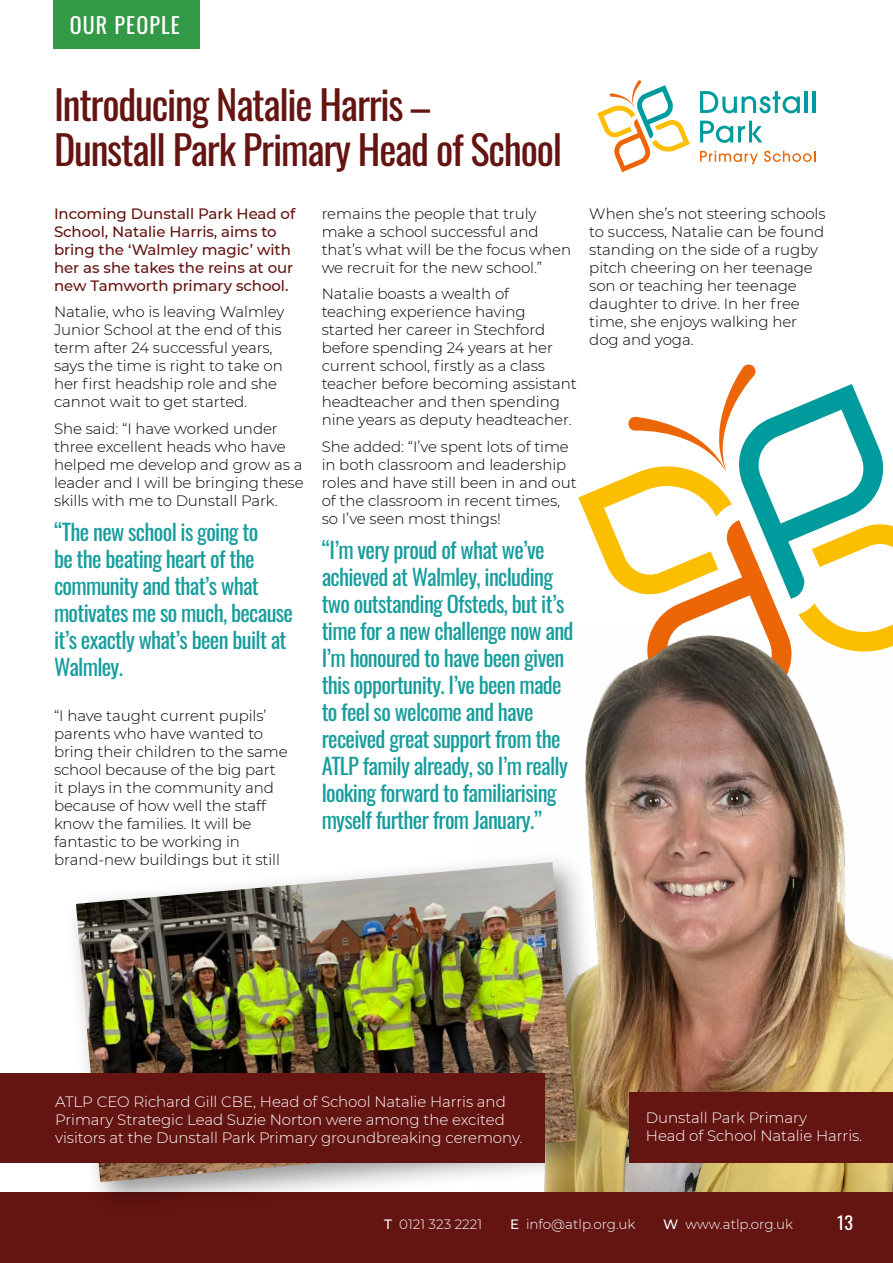
<style>
.page{position:relative;width:893px;height:1263px;background:#fff}
.page>*{position:absolute;margin:0;border:0;box-sizing:border-box;transform-origin:0 0}
.t1{font:40.5px/45px "Oswald";letter-spacing:-.03em;color:#641411}
.t2{font:22.5px/27px "Oswald";letter-spacing:-.03em;color:#179d9d}
.t3{font:22.05px "Oswald";letter-spacing:.05em;color:#fff}
.t4{font:18px "Oswald";color:#fff}
.t5{font:300 15px/18px "Montserrat";letter-spacing:-.005em;color:#000}
.t6{font:300 15px/18px "Montserrat";letter-spacing:-.005em;color:#fff}
.t7{font:500 15px/18px "Montserrat";letter-spacing:-.005em;color:#641411}
.t8{font:300 13.5px "Montserrat";color:#fff}
.s1{font-weight:500}
</style>
<div class="page">
<svg style="left:578px;top:364px;width:315px;height:260px"></svg>
<img style="left:585px;top:624px;width:308px;height:569px">
<div style="left:53px;top:0;width:147px;height:48px;background:#339946"></div>
<div style="left:0;top:1193px;width:893px;height:70px;background:#641411"></div>
<div style="left:629px;top:1092px;width:264px;height:70px;background:#641411"></div>
<svg style="left:700px;top:91px;width:100px;height:22px"></svg>
<hr style="left:805px;top:91px;width:3px;height:22px;background:#009c9d">
<hr style="left:812px;top:91px;width:3px;height:22px;background:#009c9d">
<svg style="left:700px;top:121px;width:62px;height:22px"></svg>
<svg style="left:700px;top:151px;width:58px;height:13px"></svg>
<svg style="left:764px;top:151px;width:51px;height:11px"></svg>
<svg style="left:597px;top:80px;width:93px;height:92px"></svg>
<div style="left:64px;top:850px;width:546px;height:365px;background:#000;opacity:.42"></div>
<img style="left:76px;top:862px;width:501px;height:320px">
<div style="left:0;top:1073px;width:544px;height:89px;background:#641411"></div>
<h3 class="t3" style="left:70px;top:5px;width:112px">OUR PEOPLE</h3>
<h1 class="t1" style="left:54px;top:78px;width:509px">Introducing Natalie Harris –<br>Dunstall Park Primary Head of School</h1>
<p class="t7" style="left:54px;top:204px;width:243px">Incoming Dunstall Park Head of<br>School, Natalie Harris, aims to bring the ‘Walmley magic’ with her as she takes the reins at our new Tamworth primary school.</p>
<p class="t5" style="left:54px;top:302px;width:232px">Natalie, who is leaving Walmley<br>Junior School at the end of this term after 24 successful years, says the time is right to take on her first headship role and she cannot wait to get started.</p>
<p class="t5" style="left:54px;top:419px;width:251px">She said: “I have worked under three excellent heads who have helped me develop and grow as a leader and I will be bringing these skills with me to Dunstall Park.</p>
<h2 class="t2" style="left:54px;top:516px;width:241px">“The new school is going to<br>be the beating heart of the community and that’s what motivates me so much, because it’s exactly what’s been built at<br>Walmley.</h2>
<p class="t5" style="left:54px;top:706px;width:235px">“I have taught current pupils’ parents who have wanted to bring their children to the same school because of the big part it plays in the community and because of how well the staff know the families. It will be fantastic to be working in brand-new buildings but it still</p>
<p class="t5" style="left:322px;top:204px;width:251px">remains the people that truly make a school successful and that’s what will be the focus when we recruit for the new school.”</p>
<p class="t5" style="left:322px;top:284px;width:257px">Natalie boasts a wealth of teaching experience having started her career in Stechford before spending 24 years at her current school, firstly as a class teacher before becoming assistant headteacher and then spending nine years as deputy headteacher.</p>
<p class="t5" style="left:322px;top:437px;width:257px">She added: “I’ve spent lots of time in both classroom and leadership roles and have still been in and out of the classroom in recent times, so I’ve seen most things!</p>
<p class="t2" style="left:322px;top:534px;width:253px">“I’m very proud of what we’ve achieved at Walmley, including two outstanding Ofsteds, but it’s time for a new challenge now and<br>I’m honoured to have been given this opportunity. I’ve been made to feel so welcome and have received great support from the<br>ATLP family already, so I’m really looking forward to familiarising myself further from January.”</p>
<p class="t5" style="left:589px;top:204px;width:238px">When she’s not steering schools to success, Natalie can be found standing on the side of a rugby pitch cheering on her teenage son or teaching her teenage daughter to drive. In her free time, she enjoys walking her dog and yoga.</p>
<p class="t6" style="left:55px;top:1092px;width:469px">ATLP CEO Richard Gill CBE, Head of School Natalie Harris and<br>Primary Strategic Lead Suzie Norton were among the excited visitors at the Dunstall Park Primary groundbreaking ceremony.</p>
<p class="t6" style="left:646px;top:1108px;width:218px">Dunstall Park Primary<br>Head of School Natalie Harris.</p>
<p class="t8" style="left:384px;top:1215px;width:99px"><span class="s1">T</span> 0121 323 2221</p>
<p class="t8" style="left:510px;top:1215px;width:127px"><span class="s1">E</span> info@atlp.org.uk</p>
<p class="t8" style="left:663px;top:1215px;width:131px"><span class="s1">W</span> www.atlp.org.uk</p>
<p class="t4" style="left:837px;top:1207px;width:17px">13</p>
</div>
